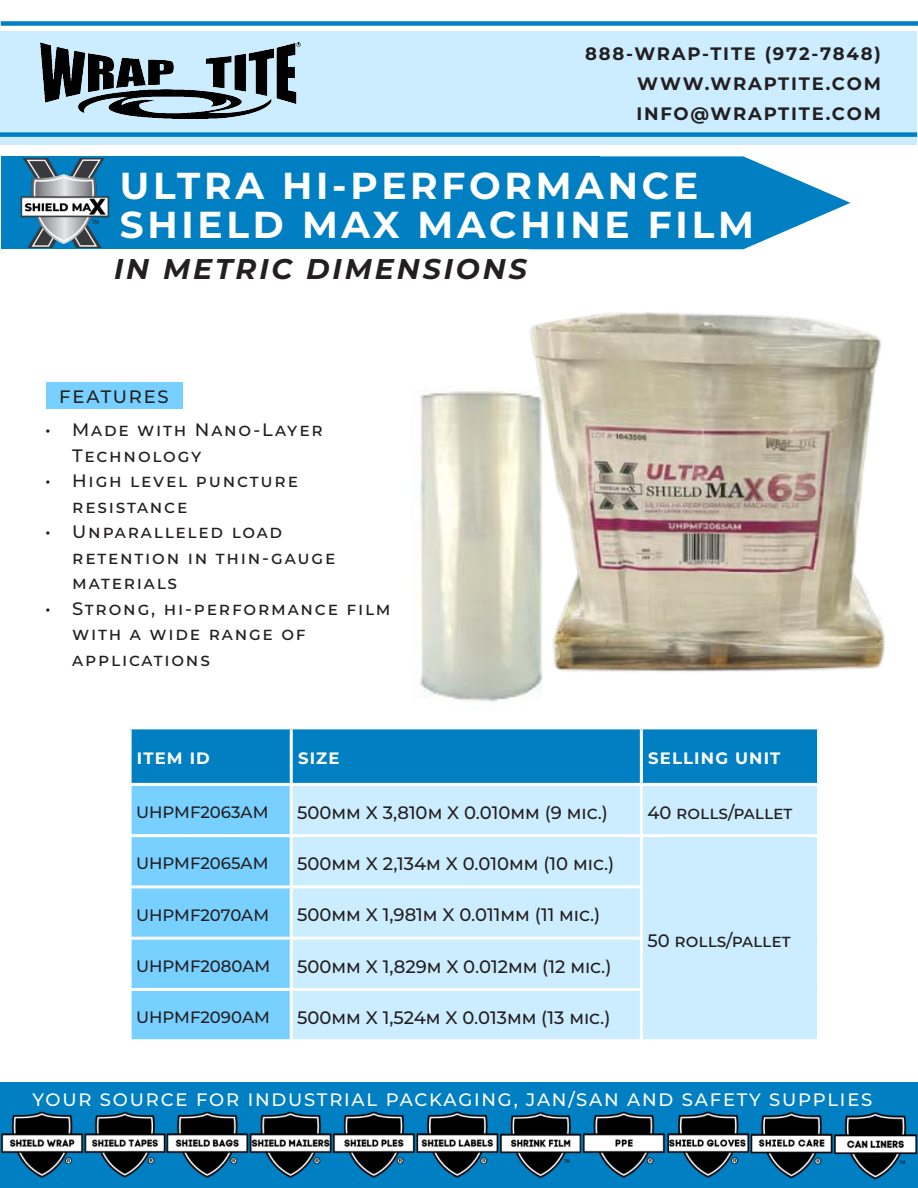
<style>
.page{position:relative;width:918px;height:1188px;background:#fff}
.page>*{position:absolute;margin:0;border:0;box-sizing:border-box;transform-origin:0 0}
.t1{font:700 37.5px "Montserrat";letter-spacing:.1em;color:#fff}
.t2{font:italic 700 28.5px "Montserrat";letter-spacing:.1em;color:#231f20}
.t3{font:500 18px "Montserrat";color:#231f20}
.t4{font:500 18px/25.5px "Montserrat";letter-spacing:.1em;color:#231f20}
.t5{font:500 18px "Montserrat";letter-spacing:.1em;color:#fff}
.t6{font:700 18px "Montserrat";letter-spacing:.1em;color:#231f20}
.t7{font:500 16.5px "Montserrat";color:#231f20}
.t8{font:700 16.5px "Montserrat";letter-spacing:.07em;color:#fff}
</style>
<div class="page">
<img style="left:420px;top:391px;width:122px;height:311px">
<img style="left:527px;top:312px;width:358px;height:373px">
<svg style="left:600px;top:156px;width:250px;height:93px"></svg>
<div style="left:1px;top:31px;width:916px;height:114px;background:#cbedff"></div>
<div style="left:1px;top:21px;width:917px;height:5px;background:#007fc2"></div>
<div style="left:0;top:132px;width:917px;height:5px;background:#007fc2"></div>
<img style="left:40px;top:43px;width:261px;height:75px">
<div style="left:2px;top:156px;width:598px;height:93px;background:#007fc2"></div>
<div style="left:46px;top:382px;width:136px;height:27px;background:#77d0ff"></div>
<svg style="left:132px;top:729px;width:685px;height:310px;background:#3ea8e1"></svg>
<div style="left:293px;top:786px;width:524px;height:253px;background:#cbedff"></div>
<hr style="left:290px;top:729px;width:3px;height:54px;background:#fff">
<hr style="left:640px;top:729px;width:3px;height:54px;background:#fff">
<hr style="left:129px;top:783px;width:162px;height:3px;background:#fff">
<hr style="left:291px;top:783px;width:350px;height:3px;background:#fff">
<hr style="left:290px;top:786px;width:3px;height:48px;background:#fff">
<hr style="left:290px;top:837px;width:3px;height:48px;background:#fff">
<hr style="left:641px;top:783px;width:179px;height:3px;background:#fff">
<hr style="left:640px;top:786px;width:3px;height:48px;background:#fff">
<hr style="left:641px;top:834px;width:179px;height:3px;background:#fff">
<hr style="left:640px;top:837px;width:3px;height:48px;background:#fff">
<hr style="left:129px;top:834px;width:162px;height:3px;background:#fff">
<hr style="left:291px;top:834px;width:350px;height:3px;background:#fff">
<hr style="left:129px;top:885px;width:162px;height:3px;background:#fff">
<hr style="left:291px;top:885px;width:352px;height:3px;background:#fff">
<hr style="left:290px;top:888px;width:3px;height:49px;background:#fff">
<hr style="left:640px;top:888px;width:3px;height:49px;background:#fff">
<hr style="left:129px;top:937px;width:162px;height:3px;background:#fff">
<hr style="left:291px;top:937px;width:352px;height:3px;background:#fff">
<hr style="left:290px;top:940px;width:3px;height:48px;background:#fff">
<hr style="left:640px;top:940px;width:3px;height:48px;background:#fff">
<hr style="left:129px;top:988px;width:162px;height:3px;background:#fff">
<hr style="left:291px;top:988px;width:352px;height:3px;background:#fff">
<hr style="left:290px;top:991px;width:3px;height:48px;background:#fff">
<hr style="left:640px;top:991px;width:3px;height:48px;background:#fff">
<div style="left:0;top:1082px;width:918px;height:106px;background:#007fc2"></div>
<img style="left:20px;top:158px;width:90px;height:90px">
<img style="left:1px;top:1111px;width:916px;height:69px">
<p class="t6" style="left:585px;top:41px;width:297px">888-WRAP-TITE (972-7848)</p>
<p class="t6" style="left:637px;top:71px;width:245px">WWW.WRAPTITE.COM</p>
<p class="t6" style="left:636px;top:101px;width:246px">INFO@WRAPTITE.COM</p>
<p class="t1" style="left:120px;top:158px;width:580px">ULTRA HI-PERFORMANCE</p>
<p class="t1" style="left:120px;top:197px;width:636px">SHIELD MAX MACHINE FILM</p>
<p class="t2" style="left:114px;top:249px;width:414px">IN METRIC DIMENSIONS</p>
<p class="t4" style="left:59px;top:384px;width:111px">FEATURES</p>
<p class="t4" style="left:72px;top:416px;width:252px;text-indent:-27px">• Made with Nano-Layer<br>Technology</p>
<p class="t4" style="left:72px;top:467px;width:227px;text-indent:-27px">• High level puncture resistance</p>
<p class="t4" style="left:72px;top:518px;width:265px;text-indent:-27px">• Unparalleled load retention in thin-gauge materials</p>
<p class="t4" style="left:72px;top:595px;width:320px;text-indent:-27px">• Strong, hi-performance film with a wide range of applications</p>
<p class="t8" style="left:137px;top:746px;width:75px">ITEM ID</p>
<p class="t8" style="left:298px;top:746px;width:43px">SIZE</p>
<p class="t8" style="left:648px;top:746px;width:134px">SELLING UNIT</p>
<p class="t7" style="left:136px;top:801px;width:134px">UHPMF2063AM</p>
<p class="t3" style="left:297px;top:800px;width:312px">500mm X 3,810m X 0.010mm (9 mic.)</p>
<p class="t3" style="left:647px;top:800px;width:146px">40 rolls/pallet</p>
<p class="t7" style="left:136px;top:852px;width:134px">UHPMF2065AM</p>
<p class="t3" style="left:297px;top:851px;width:319px">500mm X 2,134m X 0.010mm (10 mic.)</p>
<p class="t7" style="left:136px;top:903px;width:135px">UHPMF2070AM</p>
<p class="t3" style="left:297px;top:902px;width:305px">500mm X 1,981m X 0.011mm (11 mic.)</p>
<p class="t7" style="left:136px;top:954px;width:136px">UHPMF2080AM</p>
<p class="t3" style="left:297px;top:954px;width:316px">500mm X 1,829m X 0.012mm (12 mic.)</p>
<p class="t7" style="left:136px;top:1006px;width:135px">UHPMF2090AM</p>
<p class="t3" style="left:297px;top:1005px;width:315px">500mm X 1,524m X 0.013mm (13 mic.)</p>
<p class="t3" style="left:647px;top:928px;width:145px">50 rolls/pallet</p>
<p class="t5" style="left:33px;top:1087px;width:841px">YOUR SOURCE FOR INDUSTRIAL PACKAGING, JAN/SAN AND SAFETY SUPPLIES</p>
</div>
